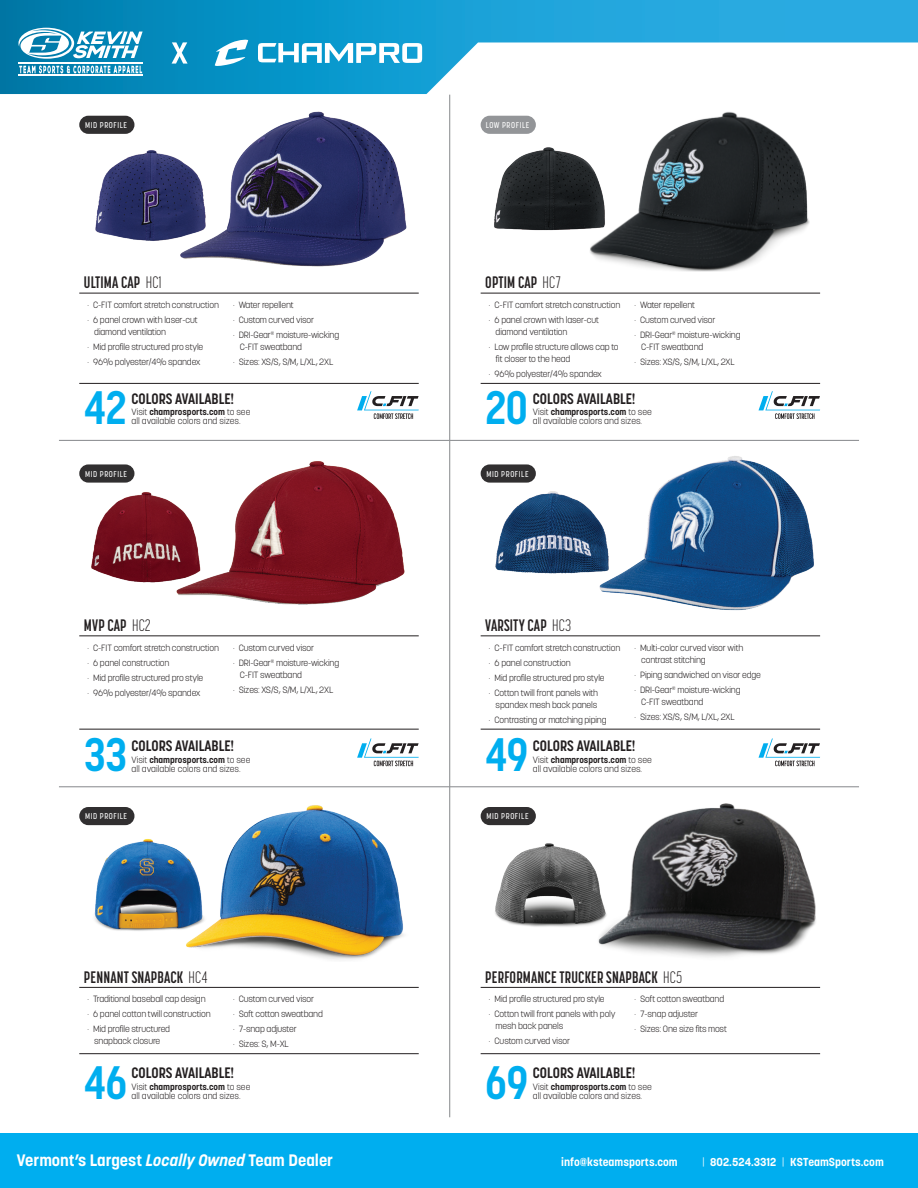
<style>
.page{position:relative;width:918px;height:1188px;background:#fff}
.page>*{position:absolute;margin:0;border:0;box-sizing:border-box;transform-origin:0 0}
.t1{font:700 46.5px "Korolev Condensed";color:#00aeef}
.t2{font:700 16.5px "Korolev Compressed";letter-spacing:.01em;color:#231f20}
.t3{font:700 16.5px "Korolev";color:#fff}
.t4{font:700 15px "Korolev Condensed";color:#231f20}
.t5{font:700 11.4px "Korolev";color:#fff}
.t6{font:300 9px/15px "Korolev";letter-spacing:-.015em;color:#231f20}
.t7{font:500 8.4px "Korolev Condensed";letter-spacing:.065em;color:#fff}
.s1{font-weight:300}
.s2{font-weight:700}
.s3{font-style:italic}
</style>
<div class="page">
<div style="left:0;top:1134px;width:918px;height:54px;background:#00aeef"></div>
<img style="left:95px;top:150px;width:85px;height:91px">
<img style="left:180px;top:111px;width:227px;height:156px">
<svg style="left:357px;top:391px;width:62px;height:28px"></svg>
<hr style="left:59px;top:786px;width:800px;height:1px;background:#939598">
<hr style="left:59px;top:440px;width:800px;height:1px;background:#939598">
<hr style="left:449px;top:95px;width:1px;height:1022px;background:#939598">
<div style="left:79px;top:116px;width:55px;height:18px;background:#312f30;border-radius:9px"></div>
<hr style="left:79px;top:293px;width:340px;height:1px;background:#231f20">
<hr style="left:79px;top:383px;width:340px;height:1px;background:#231f20">
<img style="left:494px;top:147px;width:91px;height:84px">
<img style="left:585px;top:112px;width:225px;height:160px">
<div style="left:481px;top:116px;width:55px;height:18px;background:#939598;border-radius:9px"></div>
<hr style="left:481px;top:293px;width:339px;height:1px;background:#231f20">
<hr style="left:481px;top:383px;width:339px;height:1px;background:#231f20">
<img style="left:91px;top:492px;width:83px;height:91px">
<img style="left:174px;top:461px;width:231px;height:144px">
<div style="left:79px;top:464px;width:55px;height:19px;background:#312f30;border-radius:9px"></div>
<hr style="left:79px;top:635px;width:340px;height:1px;background:#231f20">
<hr style="left:79px;top:729px;width:340px;height:1px;background:#231f20">
<img style="left:495px;top:491px;width:93px;height:83px">
<img style="left:588px;top:456px;width:226px;height:155px">
<div style="left:481px;top:464px;width:55px;height:19px;background:#312f30;border-radius:9px"></div>
<hr style="left:481px;top:635px;width:339px;height:1px;background:#231f20">
<hr style="left:481px;top:729px;width:339px;height:1px;background:#231f20">
<img style="left:94px;top:839px;width:86px;height:92px">
<img style="left:180px;top:805px;width:224px;height:155px">
<div style="left:79px;top:807px;width:55px;height:18px;background:#312f30;border-radius:9px"></div>
<hr style="left:79px;top:987px;width:340px;height:1px;background:#231f20">
<hr style="left:79px;top:1053px;width:340px;height:1px;background:#231f20">
<img style="left:495px;top:843px;width:96px;height:84px">
<img style="left:591px;top:803px;width:225px;height:155px">
<div style="left:481px;top:807px;width:55px;height:18px;background:#312f30;border-radius:9px"></div>
<hr style="left:481px;top:987px;width:339px;height:1px;background:#231f20">
<hr style="left:481px;top:1053px;width:339px;height:1px;background:#231f20">
<svg style="left:759px;top:391px;width:61px;height:28px"></svg>
<svg style="left:357px;top:738px;width:62px;height:28px"></svg>
<svg style="left:759px;top:738px;width:61px;height:28px"></svg>
<svg style="left:0;top:0;width:918px;height:94px"></svg>
<hr style="left:19px;top:62px;width:124px;height:2px;background:#fff">
<hr style="left:19px;top:75px;width:124px;height:1px;background:#fff">
<svg style="left:18px;top:28px;width:125px;height:31px"></svg>
<svg style="left:19px;top:65px;width:123px;height:8px"></svg>
<svg style="left:214px;top:39px;width:208px;height:28px"></svg>
<svg style="left:172px;top:42px;width:16px;height:22px"></svg>
<p class="t7" style="left:85px;top:120px;width:43px">MID PROFILE</p>
<p class="t7" style="left:486px;top:120px;width:45px">LOW PROFILE</p>
<h2 class="t2" style="left:84px;top:273px;width:79px">ULTIMA CAP <span class="s1">HC1</span></h2>
<p class="t6" style="left:88px;top:297px;width:133px">· C-FIT comfort stretch construction · 6 panel crown with laser-cut</p>
<p class="t6" style="left:88px;top:324px;width:117px;text-indent:7px">diamond ventilation<br>· Mid profile structured pro style · 96% polyester/4% spandex</p>
<p class="t6" style="left:233px;top:297px;width:108px">· Water repellent<br>· Custom curved visor<br>· DRI-Gear<sup>®</sup> moisture-wicking</p>
<p class="t6" style="left:233px;top:339px;width:102px;text-indent:7px">C-FIT sweatband<br>· Sizes: XS/S, S/M, L/XL, 2XL</p>
<h2 class="t2" style="left:485px;top:273px;width:77px">OPTIM CAP <span class="s1">HC7</span></h2>
<p class="t6" style="left:489px;top:297px;width:133px">· C-FIT comfort stretch construction · 6 panel crown with laser-cut</p>
<p class="t6" style="left:489px;top:324px;width:131px;text-indent:7px">diamond ventilation<br>· Low profile structure allows cap to</p>
<p class="t6" style="left:489px;top:351px;width:115px;text-indent:7px">fit closer to the head<br>· 96% polyester/4% spandex</p>
<p class="t6" style="left:634px;top:297px;width:108px">· Water repellent<br>· Custom curved visor<br>· DRI-Gear<sup>®</sup> moisture-wicking</p>
<p class="t6" style="left:634px;top:339px;width:102px;text-indent:7px">C-FIT sweatband<br>· Sizes: XS/S, S/M, L/XL, 2XL</p>
<h1 class="t1" style="left:84px;top:381px;width:45px">42</h1>
<h3 class="t4" style="left:131px;top:390px;width:104px">COLORS AVAILABLE!</h3>
<p class="t6" style="left:131px;top:408px;width:120px;line-height:9px">Visit <span class="s2">champrosports.com</span> to see all available colors and sizes.</p>
<h1 class="t1" style="left:485px;top:380px;width:44px">20</h1>
<h3 class="t4" style="left:533px;top:390px;width:104px">COLORS AVAILABLE!</h3>
<p class="t6" style="left:533px;top:408px;width:120px;line-height:9px">Visit <span class="s2">champrosports.com</span> to see all available colors and sizes.</p>
<p class="t7" style="left:85px;top:469px;width:43px">MID PROFILE</p>
<p class="t7" style="left:487px;top:469px;width:43px">MID PROFILE</p>
<h2 class="t2" style="left:84px;top:616px;width:69px">MVP CAP <span class="s1">HC2</span></h2>
<p class="t6" style="left:88px;top:640px;width:133px">· C-FIT comfort stretch construction · 6 panel construction<br>· Mid profile structured pro style<br>· 96% polyester/4% spandex</p>
<p class="t6" style="left:233px;top:640px;width:108px">· Custom curved visor<br>· DRI-Gear<sup>®</sup> moisture-wicking</p>
<p class="t6" style="left:233px;top:667px;width:102px;text-indent:7px">C-FIT sweatband<br>· Sizes: XS/S, S/M, L/XL, 2XL</p>
<h2 class="t2" style="left:485px;top:616px;width:87px">VARSITY CAP <span class="s1">HC3</span></h2>
<p class="t6" style="left:489px;top:640px;width:133px">· C-FIT comfort stretch construction · 6 panel construction<br>· Mid profile structured pro style<br>· Cotton twill front panels with</p>
<p class="t6" style="left:489px;top:697px;width:119px;text-align:center">spandex mesh back panels<br>· Contrasting or matching piping</p>
<p class="t6" style="left:641px;top:641px;width:104px;line-height:12px;text-indent:-7px">· Multi-color curved visor with contrast stitching</p>
<p class="t6" style="left:634px;top:667px;width:128px">· Piping sandwiched on visor edge · DRI-Gear<sup>®</sup> moisture-wicking</p>
<p class="t6" style="left:634px;top:694px;width:102px;text-indent:7px">C-FIT sweatband<br>· Sizes: XS/S, S/M, L/XL, 2XL</p>
<h1 class="t1" style="left:84px;top:727px;width:45px">33</h1>
<h3 class="t4" style="left:131px;top:737px;width:104px">COLORS AVAILABLE!</h3>
<p class="t6" style="left:131px;top:755px;width:120px;line-height:9px">Visit <span class="s2">champrosports.com</span> to see all available colors and sizes.</p>
<h1 class="t1" style="left:485px;top:727px;width:44px">49</h1>
<h3 class="t4" style="left:533px;top:737px;width:104px">COLORS AVAILABLE!</h3>
<p class="t6" style="left:533px;top:755px;width:120px;line-height:9px">Visit <span class="s2">champrosports.com</span> to see all available colors and sizes.</p>
<p class="t7" style="left:85px;top:812px;width:43px">MID PROFILE</p>
<p class="t7" style="left:487px;top:812px;width:43px">MID PROFILE</p>
<h2 class="t2" style="left:84px;top:967px;width:125px">PENNANTSNAPBACK <span class="s1">HC4</span></h2>
<p class="t6" style="left:88px;top:991px;width:125px">· Traditional baseball cap design<br>· 6 panel cotton twill construction · Mid profile structured</p>
<p class="t6" style="left:94px;top:1033px;width:67px">snapback closure</p>
<p class="t6" style="left:233px;top:991px;width:91px">· Custom curved visor<br>· Soft cotton sweatband · 7-snap adjuster<br>· Sizes: S, M-XL</p>
<h2 class="t2" style="left:485px;top:967px;width:198px">PERFORMANCETRUCKER SNAPBACK <span class="s1">HC5</span></h2>
<p class="t6" style="left:489px;top:991px;width:128px">· Mid profile structured pro style<br>· Cotton twill front panels with poly</p>
<p class="t6" style="left:489px;top:1018px;width:83px;text-align:center">mesh back panels<br>· Custom curved visor</p>
<p class="t6" style="left:634px;top:991px;width:94px">· Soft cotton sweatband · 7-snap adjuster<br>· Sizes: One size fits most</p>
<h1 class="t1" style="left:84px;top:1055px;width:45px">46</h1>
<h3 class="t4" style="left:131px;top:1064px;width:104px">COLORS AVAILABLE!</h3>
<p class="t6" style="left:131px;top:1082px;width:120px;line-height:9px">Visit <span class="s2">champrosports.com</span> to see all available colors and sizes.</p>
<h1 class="t1" style="left:485px;top:1055px;width:44px">69</h1>
<h3 class="t4" style="left:533px;top:1064px;width:104px">COLORS AVAILABLE!</h3>
<p class="t6" style="left:533px;top:1082px;width:120px;line-height:9px">Visit <span class="s2">champrosports.com</span> to see all available colors and sizes.</p>
<h2 class="t3" style="left:17px;top:1149px;width:318px">Vermont’s Largest <span class="s3">Locally Owned</span> Team Dealer</h2>
<p class="t5" style="left:561px;top:1154px;width:118px">info@ksteamsports.com</p>
<p class="t5" style="left:702px;top:1154px;width:183px"><span class="s1">|</span> 802.524.3312 <span class="s1">|</span> KSTeamSports.com</p>
</div>
